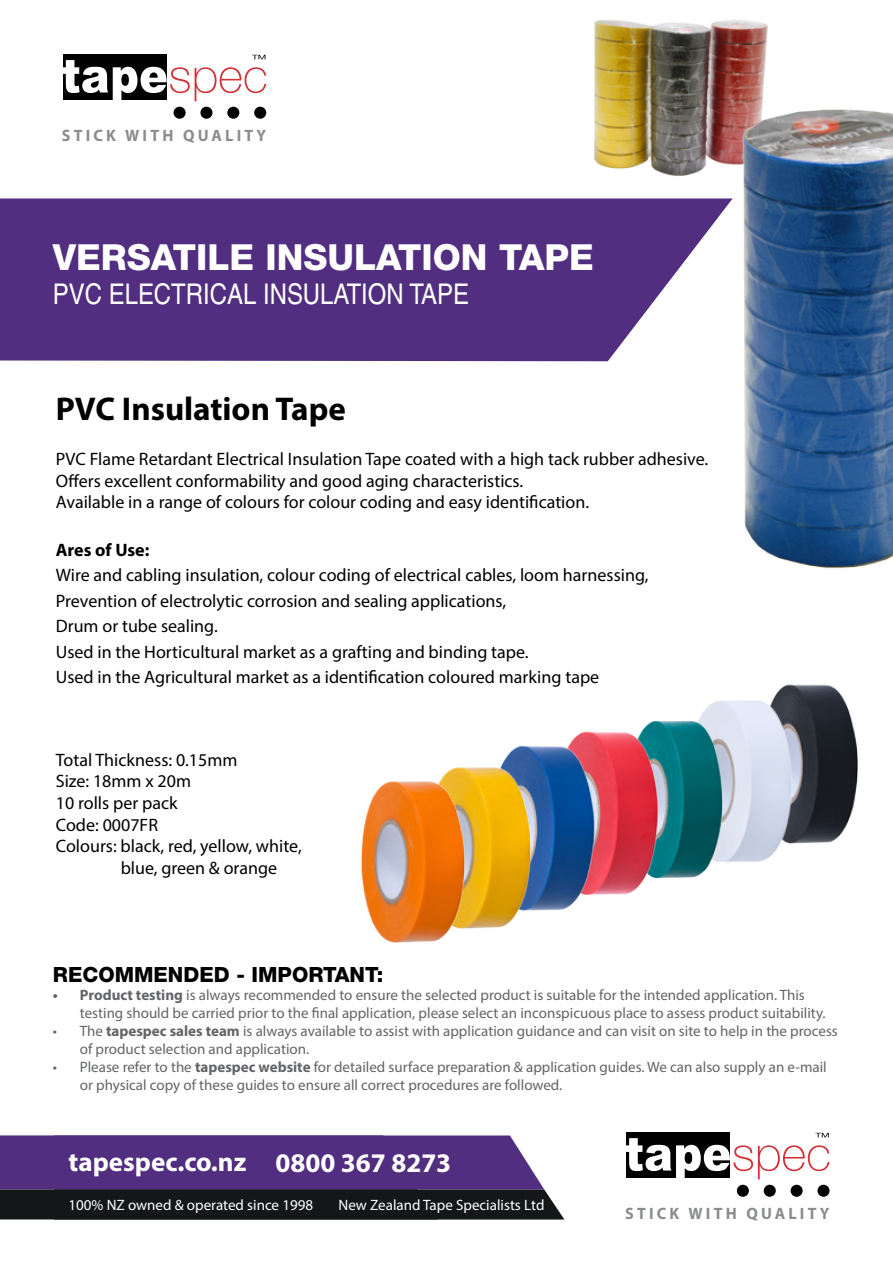
<style>
.page{position:relative;width:893px;height:1263px;background:#fff}
.page>*{position:absolute;margin:0;border:0;box-sizing:border-box;transform-origin:0 0}
.t1{font:800 36px "Helvetica Neue LT Pro";color:#fff}
.t2{font:700 33px "Myriad Pro";color:#000}
.t3{font:28.5px "Helvetica";color:#fff;scale:.84 1}
.t4{font:700 27px "Myriad Pro";color:#fff}
.t5{font:800 21px "Helvetica Neue LT Pro";color:#000}
.t6{font:18px/25.5px "Myriad Pro";color:#000}
.t7{font:700 18px "Myriad Pro";letter-spacing:-.005em;color:#000}
.t8{font:700 16.5px "Myriad Pro";letter-spacing:.2em;color:#8a8c8e}
.t9{font:15px/18px "Myriad Pro";color:#636466}
.t10{font:15px "Myriad Pro";color:#fff}
.s1{font-weight:700}
</style>
<div class="page">
<img style="left:594px;top:19px;width:174px;height:157px">
<img style="left:717px;top:78px;width:176px;height:490px">
<svg style="left:0;top:1135px;width:564px;height:84px;background:#453162"></svg>
<div style="left:626px;top:1132px;width:104px;height:45px;background:#000"></div>
<div style="left:737px;top:1185px;width:12px;height:12px;background:#000;border-radius:50%"></div>
<div style="left:764px;top:1185px;width:12px;height:12px;background:#000;border-radius:50%"></div>
<div style="left:791px;top:1185px;width:12px;height:12px;background:#000;border-radius:50%"></div>
<div style="left:817px;top:1185px;width:12px;height:12px;background:#000;border-radius:50%"></div>
<svg style="left:626px;top:1133px;width:203px;height:47px"></svg>
<svg style="left:0;top:198px;width:733px;height:163px;background:#60418b"></svg>
<div style="left:63px;top:54px;width:104px;height:46px;background:#000"></div>
<div style="left:174px;top:107px;width:12px;height:12px;background:#000;border-radius:50%"></div>
<div style="left:200px;top:107px;width:12px;height:12px;background:#000;border-radius:50%"></div>
<div style="left:227px;top:107px;width:12px;height:12px;background:#000;border-radius:50%"></div>
<div style="left:254px;top:107px;width:12px;height:12px;background:#000;border-radius:50%"></div>
<svg style="left:63px;top:55px;width:203px;height:47px"></svg>
<img style="left:811px;top:684px;width:47px;height:159px">
<img style="left:710px;top:684px;width:101px;height:178px">
<img style="left:669px;top:705px;width:70px;height:173px">
<img style="left:611px;top:721px;width:58px;height:174px">
<img style="left:505px;top:731px;width:106px;height:179px">
<img style="left:447px;top:758px;width:100px;height:170px">
<img style="left:361px;top:772px;width:121px;height:171px">
<p class="t8" style="left:62px;top:124px;width:206px">STICK WITH QUALITY</p>
<h1 class="t1" style="left:53px;top:236px;width:542px">VERSATILE INSULATION TAPE</h1>
<h3 class="t3" style="left:53px;top:278px;width:497px">PVC ELECTRICAL INSULATION TAPE</h3>
<h2 class="t2" style="left:56px;top:388px;width:292px">PVC Insulation Tape</h2>
<p class="t6" style="left:56px;top:448px;width:654px;line-height:21.6px">PVC Flame Retardant Electrical Insulation Tape coated with a high tack rubber adhesive.<br>Offers excellent conformability and good aging characteristics.<br>Available in a range of colours for colour coding and easy identification.</p>
<p class="t7" style="left:56px;top:538px;width:95px">Ares of Use:</p>
<p class="t6" style="left:56px;top:562px;width:594px">Wire and cabling insulation, colour coding of electrical cables, loom harnessing, Prevention of electrolytic corrosion and sealing applications,<br>Drum or tube sealing.<br>Used in the Horticultural market as a grafting and binding tape.<br>Used in the Agricultural market as a identification coloured marking tape</p>
<p class="t6" style="left:56px;top:747px;width:183px">Total Thickness: 0.15mm</p>
<p class="t6" style="left:56px;top:768px;width:137px">Size: 18mm x 20m</p>
<p class="t6" style="left:56px;top:790px;width:123px">10 rolls per pack</p>
<p class="t6" style="left:56px;top:811px;width:104px">Code: 0007FR</p>
<p class="t6" style="left:56px;top:833px;width:247px">Colours: black, red, yellow, white,</p>
<p class="t6" style="left:121px;top:855px;width:158px">blue, green &amp; orange</p>
<p class="t5" style="left:53px;top:962px;width:332px">RECOMMENDED - IMPORTANT:</p>
<p class="t9" style="left:80px;top:986px;width:747px;text-indent:-27px"><span class="s1">• Product testing</span> is always recommended to ensure the selected product is suitable for the intended application. This testing should be carried prior to the final application, please select an inconspicuous place to assess product suitability.</p>
<p class="t9" style="left:80px;top:1022px;width:759px;text-indent:-27px">• The <span class="s1">tapespec sales team</span> is always available to assist with application guidance and can visit on site to help in the process of product selection and application.</p>
<p class="t9" style="left:80px;top:1058px;width:748px;text-indent:-27px">• Please refer to the <span class="s1">tapespec website</span> for detailed surface preparation &amp; application guides. We can also supply an e-mail or physical copy of these guides to ensure all correct procedures are followed.</p>
<h3 class="t4" style="left:69px;top:1144px;width:384px">tapespec.co.nz 0800 367 8273</h3>
<p class="t10" style="left:69px;top:1195px;width:246px">100% NZ owned &amp; operated since 1998</p>
<p class="t10" style="left:339px;top:1195px;width:207px">New Zealand Tape Specialists Ltd</p>
<p class="t8" style="left:625px;top:1202px;width:206px">STICK WITH QUALITY</p>
</div>
